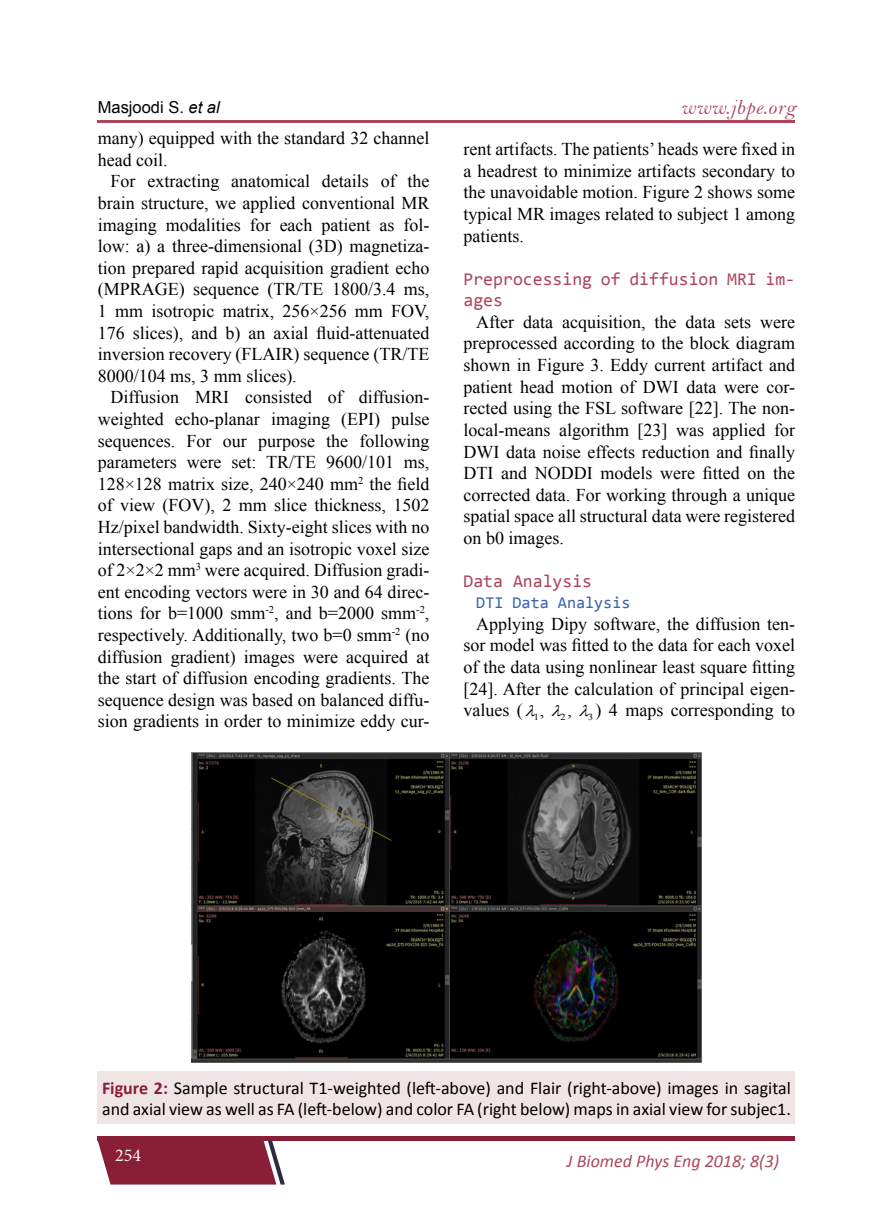
<style>
.page{position:relative;width:893px;height:1212px;background:#fff}
.page>*{position:absolute;margin:0;border:0;box-sizing:border-box;transform-origin:0 0}
.t1{font:21px "Bell MT Italic";letter-spacing:.03em;color:#ad465c}
.t2{font:18px/21.6px "Times New Roman";color:#000;text-align:justify}
.t3{font:18px/21.6px "Calibri";color:#000}
.t4{font:18px/21.5px "Consolas";color:#ad465c}
.t5{font:italic 18px "Calibri";color:#ad465c}
.t6{font:18px "Minion Pro";color:#fff}
.t7{font:16.5px "Consolas";color:#3964af}
.t8{font:16.5px "Arial";color:#000}
.t9{font:15.9px "Times New Roman";color:#000;scale:1.11 1}
.t10{font:9.3px "Times New Roman";color:#000;scale:1.11 1}
.s1{font-style:italic}
.s2{font-weight:700;color:#891f36}
</style>
<div class="page">
<div style="left:98px;top:1136px;width:697px;height:5px;background:#891f36"></div>
<svg style="left:98px;top:1141px;width:187px;height:43px;background:#913348"></svg>
<hr style="left:98px;top:120px;width:697px;height:2px;background:#ad465c">
<div style="left:98px;top:1071px;width:697px;height:53px;background:#f0e5e5"></div>
<img style="left:191px;top:753px;width:511px;height:310px">
<p class="t8" style="left:98px;top:97px;width:123px">Masjoodi S. <span class="s1">et al</span></p>
<p class="t1" style="left:681px;top:94px;width:116px">www.jbpe.org</p>
<p class="t2" style="left:98px;top:127px;width:333px">many) equipped with the standard 32 channel head coil.</p>
<p class="t2" style="left:98px;top:170px;width:333px;text-indent:13px">For extracting anatomical details of the brain structure, we applied conventional MR imaging modalities for each patient as fol&shy;low: a) a three-dimensional (3D) magnetiza&shy;tion prepared rapid acquisition gradient echo (MPRAGE) sequence (TR/TE 1800/3.4 ms, 1 mm isotropic matrix, 256×256 mm FOV, 176 slices), and b) an axial fluid-attenuated inversion recovery (FLAIR) sequence (TR/TE 8000/104 ms, 3 mm slices).</p>
<p class="t2" style="left:98px;top:386px;width:333px;text-indent:13px">Diffusion MRI consisted of diffusion&shy;weighted echo-planar imaging (EPI) pulse sequences. For our purpose the following parameters were set: TR/TE 9600/101 ms, 128×128 matrix size, 240×240 mm<sup>2</sup> the field of view (FOV), 2 mm slice thickness, 1502<br>Hz/pixel bandwidth. Sixty-eight slices with no intersectional gaps and an isotropic voxel size of 2×2×2 mm<sup>3</sup> were acquired. Diffusion gradi&shy;ent encoding vectors were in 30 and 64 direc&shy;tions for b=1000 smm<sup>-2</sup>, and b=2000 smm<sup>-2</sup>, respectively. Additionally, two b=0 smm<sup>-2</sup> (no diffusion gradient) images were acquired at the start of diffusion encoding gradients. The sequence design was based on balanced diffu&shy;sion gradients in order to minimize eddy cur-</p>
<p class="t2" style="left:463px;top:138px;width:333px">rent artifacts. The patients’ heads were fixed in a headrest to minimize artifacts secondary to the unavoidable motion. Figure 2 shows some typical MR images related to subject 1 among patients.</p>
<p class="t4" style="left:463px;top:268px;width:333px">Preprocessing of diffusion MRI im&shy;ages</p>
<p class="t2" style="left:463px;top:311px;width:333px;text-indent:13px">After data acquisition, the data sets were preprocessed according to the block diagram shown in Figure 3. Eddy current artifact and patient head motion of DWI data were cor&shy;rected using the FSL software [22]. The non&shy;local-means algorithm [23] was applied for DWI data noise effects reduction and finally DTI and NODDI models were fitted on the corrected data. For working through a unique spatial space all structural data were registered on b0 images.</p>
<p class="t4" style="left:463px;top:570px;width:130px">Data Analysis</p>
<p class="t7" style="left:476px;top:591px;width:156px">DTI Data Analysis</p>
<p class="t2" style="left:463px;top:613px;width:333px;text-indent:13px">Applying Dipy software, the diffusion ten&shy;sor model was fitted to the data for each voxel of the data using nonlinear least square fitting [24]. After the calculation of principal eigen&shy;values ( <sub>1</sub></p>
<p class="t9" style="left:540px;top:700px;width:6px">,</p>
<p class="t9" style="left:567px;top:700px;width:6px">,</p>
<p class="t2" style="left:595px;top:699px;width:201px">) 4 maps corresponding to</p>
<p class="t10" style="left:561px;top:710px;width:6px">2</p>
<p class="t10" style="left:588px;top:710px;width:6px">3</p>
<p class="t3" style="left:102px;top:1077px;width:690px"><span class="s2">Figure 2:</span> Sample structural T1-weighted (left-above) and Flair (right-above) images in sagital and axial view as well as FA (left-below) and color FA (right below) maps in axial view for subjec1.</p>
<p class="t6" style="left:115px;top:1143px;width:27px">254</p>
<p class="t5" style="left:567px;top:1148px;width:214px">J Biomed Phys Eng 2018; 8(3)</p>
</div>
